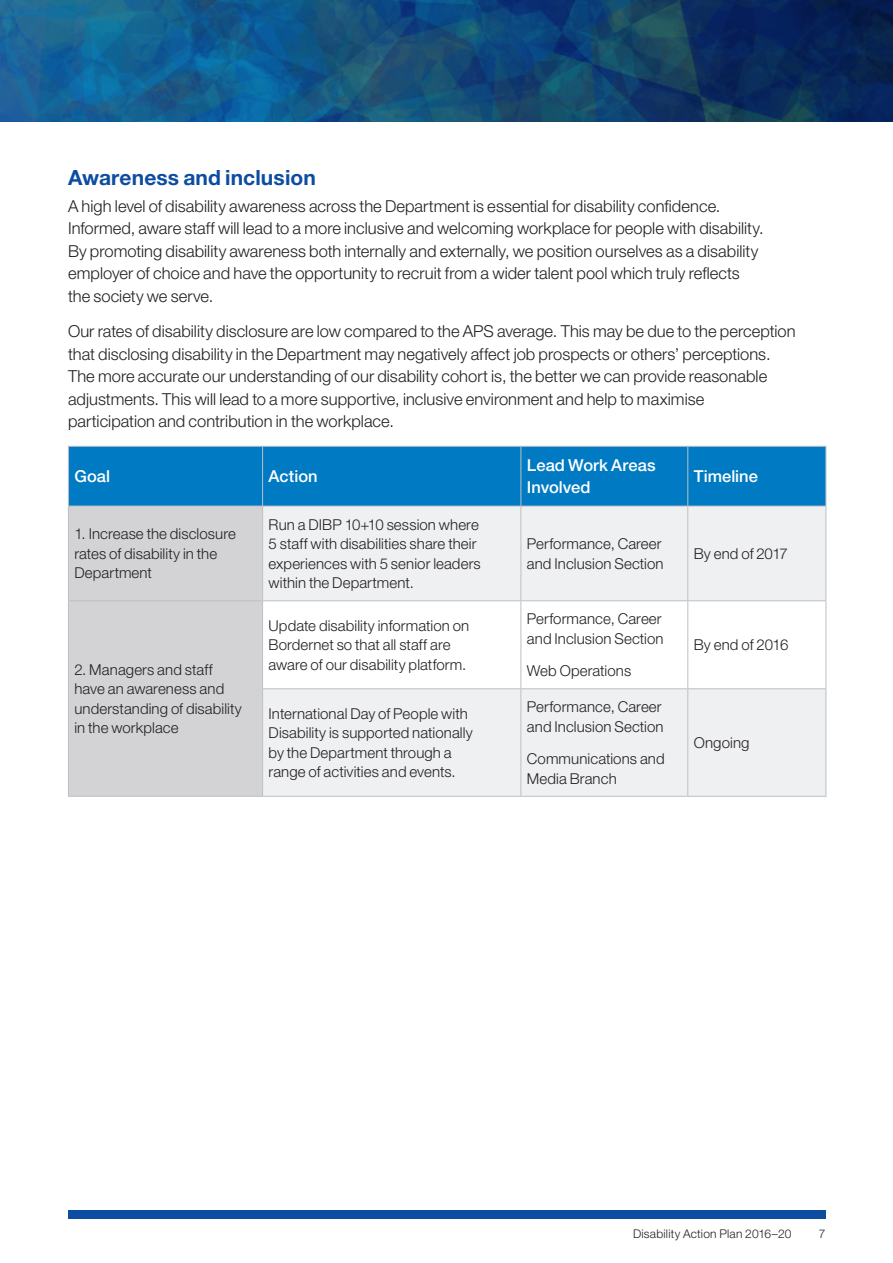
<style>
.page{position:relative;width:893px;height:1263px;background:#fff}
.page>*{position:absolute;margin:0;border:0;box-sizing:border-box;transform-origin:0 0}
.t1{font:700 21px "Helvetica Neue LT Std";letter-spacing:.005em;color:#0d4da1}
.t2{font:300 16.5px/22.5px "Helvetica Neue LT Std";color:#231f20}
.t3{font:500 16.5px/22.5px "Helvetica Neue LT Std";letter-spacing:.005em;color:#fff}
.t4{font:300 15px/19.5px "Helvetica Neue LT Std";letter-spacing:.005em;color:#231f20}
.t5{font:300 12px "Helvetica Neue LT Std";letter-spacing:.02em;color:#231f20}
</style>
<div class="page">
<img style="left:0;top:0;width:893px;height:121px">
<div style="left:68px;top:1210px;width:757px;height:8px;background:#0d4da1"></div>
<div style="left:69px;top:447px;width:756px;height:59px;background:#007bc3"></div>
<div style="left:69px;top:507px;width:193px;height:289px;background:#d3d3d6"></div>
<svg style="left:263px;top:507px;width:562px;height:289px;fill:#eff0f1"></svg>
<hr style="left:68px;top:506px;width:1px;height:94px;background:#bdbfc7">
<hr style="left:68px;top:506px;width:195px;height:1px;background:#bdbfc7">
<hr style="left:262px;top:506px;width:1px;height:94px;background:#bdbfc7">
<hr style="left:68px;top:446px;width:195px;height:1px;background:#bdbfc7">
<hr style="left:68px;top:447px;width:1px;height:59px;background:#bdbfc7">
<hr style="left:263px;top:446px;width:258px;height:1px;background:#bdbfc7">
<hr style="left:262px;top:447px;width:1px;height:59px;background:#bdbfc7">
<hr style="left:521px;top:446px;width:167px;height:1px;background:#bdbfc7">
<hr style="left:520px;top:447px;width:1px;height:59px;background:#bdbfc7">
<hr style="left:688px;top:446px;width:138px;height:1px;background:#bdbfc7">
<hr style="left:687px;top:447px;width:1px;height:59px;background:#bdbfc7">
<hr style="left:825px;top:447px;width:1px;height:59px;background:#bdbfc7">
<hr style="left:520px;top:506px;width:1px;height:94px;background:#bdbfc7">
<hr style="left:687px;top:506px;width:1px;height:94px;background:#bdbfc7">
<hr style="left:68px;top:600px;width:195px;height:1px;background:#bdbfc7">
<hr style="left:68px;top:601px;width:1px;height:88px;background:#bdbfc7">
<hr style="left:262px;top:601px;width:1px;height:87px;background:#bdbfc7">
<hr style="left:520px;top:601px;width:1px;height:87px;background:#bdbfc7">
<hr style="left:687px;top:601px;width:1px;height:87px;background:#bdbfc7">
<hr style="left:825px;top:601px;width:1px;height:87px;background:#bdbfc7">
<hr style="left:68px;top:689px;width:1px;height:107px;background:#bdbfc7">
<hr style="left:263px;top:506px;width:258px;height:1px;background:#bdbfc7">
<hr style="left:521px;top:506px;width:167px;height:1px;background:#bdbfc7">
<hr style="left:688px;top:506px;width:138px;height:1px;background:#bdbfc7">
<hr style="left:825px;top:506px;width:1px;height:94px;background:#bdbfc7">
<hr style="left:263px;top:600px;width:258px;height:1px;background:#bdbfc7">
<hr style="left:521px;top:600px;width:167px;height:1px;background:#bdbfc7">
<hr style="left:688px;top:600px;width:138px;height:1px;background:#bdbfc7">
<hr style="left:262px;top:688px;width:259px;height:1px;background:#bdbfc7">
<hr style="left:521px;top:688px;width:167px;height:1px;background:#bdbfc7">
<hr style="left:688px;top:688px;width:138px;height:1px;background:#bdbfc7">
<hr style="left:262px;top:689px;width:1px;height:107px;background:#bdbfc7">
<hr style="left:520px;top:689px;width:1px;height:107px;background:#bdbfc7">
<hr style="left:687px;top:689px;width:1px;height:107px;background:#bdbfc7">
<hr style="left:825px;top:689px;width:1px;height:107px;background:#bdbfc7">
<hr style="left:68px;top:796px;width:195px;height:1px;background:#bdbfc7">
<hr style="left:263px;top:796px;width:258px;height:1px;background:#bdbfc7">
<hr style="left:521px;top:796px;width:167px;height:1px;background:#bdbfc7">
<hr style="left:688px;top:796px;width:138px;height:1px;background:#bdbfc7">
<p class="t1" style="left:68px;top:165px;width:249px">Awareness and inclusion</p>
<p class="t2" style="left:68px;top:194px;width:697px">A high level of disability awareness across the Department is essential for disability confidence.<br>Informed, aware staff will lead to a more inclusive and welcoming workplace for people with disability.<br>By promoting disability awareness both internally and externally, we position ourselves as a disability employer of choice and have the opportunity to recruit from a wider talent pool which truly reflects the society we serve.</p>
<p class="t2" style="left:68px;top:320px;width:729px">Our rates of disability disclosure are low compared to the APS average. This may be due to the perception that disclosing disability in the Department may negatively affect job prospects or others’ perceptions.<br>The more accurate our understanding of our disability cohort is, the better we can provide reasonable adjustments. This will lead to a more supportive, inclusive environment and help to maximise<br>participation and contribution in the workplace.</p>
<p class="t3" style="left:74px;top:465px;width:37px">Goal</p>
<p class="t3" style="left:269px;top:465px;width:51px">Action</p>
<p class="t3" style="left:527px;top:453px;width:130px">Lead Work Areas<br>Involved</p>
<p class="t3" style="left:694px;top:465px;width:66px">Timeline</p>
<p class="t4" style="left:74px;top:524px;width:163px">1. Increase the disclosure rates of disability in the<br>Department</p>
<p class="t4" style="left:269px;top:514px;width:214px">Run a DIBP 10+10 session where<br>5 staff with disabilities share their experiences with 5 senior leaders within the Department.</p>
<p class="t4" style="left:527px;top:534px;width:138px">Performance, Career and Inclusion Section</p>
<p class="t4" style="left:694px;top:543px;width:96px">By end of 2017</p>
<p class="t4" style="left:269px;top:615px;width:202px">Update disability information on<br>Bordernet so that all staff are</p>
<p class="t4" style="left:527px;top:609px;width:138px">Performance, Career and Inclusion Section</p>
<p class="t4" style="left:74px;top:659px;width:140px">2. Managers and staff</p>
<p class="t4" style="left:269px;top:654px;width:199px">aware of our disability platform.</p>
<p class="t4" style="left:527px;top:661px;width:106px">Web Operations</p>
<p class="t4" style="left:74px;top:679px;width:169px">have an awareness and understanding of disability in the workplace</p>
<p class="t4" style="left:269px;top:703px;width:206px">International Day of People with<br>Disability is supported nationally by the Department through a</p>
<p class="t4" style="left:527px;top:697px;width:138px">Performance, Career and Inclusion Section</p>
<p class="t4" style="left:527px;top:749px;width:139px">Communications and</p>
<p class="t4" style="left:269px;top:762px;width:189px">range of activities and events.</p>
<p class="t4" style="left:527px;top:768px;width:91px">Media Branch</p>
<p class="t4" style="left:694px;top:635px;width:96px">By end of 2016</p>
<p class="t4" style="left:694px;top:732px;width:57px">Ongoing</p>
<p class="t5" style="left:633px;top:1226px;width:160px">Disability Action Plan 2016–20</p>
<p class="t5" style="left:819px;top:1226px;width:8px">7</p>
</div>
